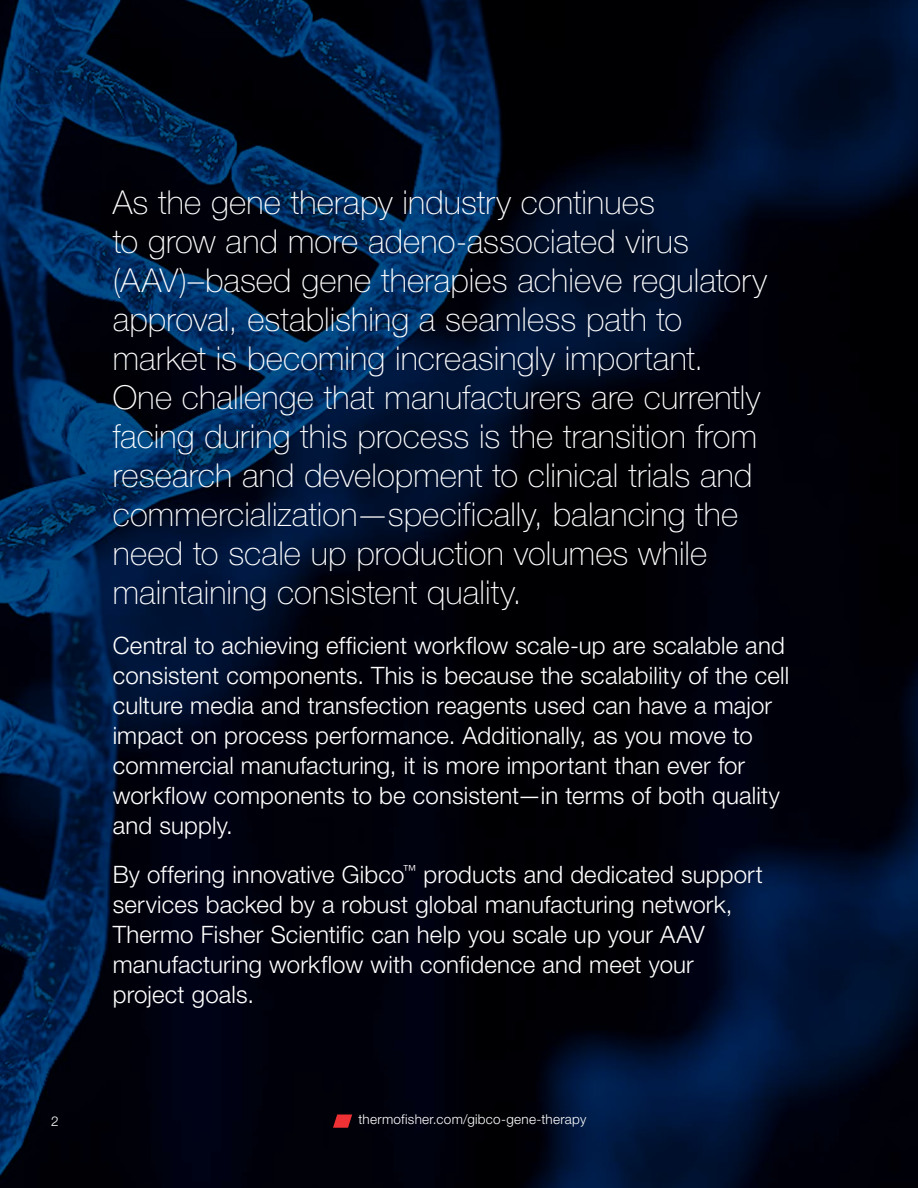
<style>
.page{position:relative;width:918px;height:1188px;background:#fff}
.page>*{position:absolute;margin:0;border:0;box-sizing:border-box;transform-origin:0 0}
.t1{font:100 33px/39px "Helvetica Neue LTW1 G";letter-spacing:.005em;color:#fff}
.t2{font:300 24px/30px "Helvetica Neue LTW1 G";letter-spacing:.005em;color:#fff}
.t3{font:300 13.5px "Helvetica Neue LTW1 G";letter-spacing:.02em;color:#fff}
</style>
<div class="page">
<img style="left:0;top:0;width:918px;height:1188px">
<svg style="left:333px;top:1114px;width:19px;height:14px"></svg>
<p class="t1" style="left:113px;top:183px;width:656px">As the gene therapy industry continues<br>to grow and more adeno-associated virus (AAV)–based gene therapies achieve regulatory approval, establishing a seamless path to market is becoming increasingly important.<br>One challenge that manufacturers are currently facing during this process is the transition from research and development to clinical trials and commercialization—specifically, balancing the need to scale up production volumes while maintaining consistent quality.</p>
<p class="t2" style="left:113px;top:630px;width:678px">Central to achieving efficient workflow scale-up are scalable and consistent components. This is because the scalability of the cell culture media and transfection reagents used can have a major impact on process performance. Additionally, as you move to commercial manufacturing, it is more important than ever for workflow components to be consistent—in terms of both quality and supply.</p>
<p class="t2" style="left:113px;top:859px;width:652px">By offering innovative Gibco<sup>™</sup> products and dedicated support services backed by a robust global manufacturing network, Thermo Fisher Scientific can help you scale up your AAV manufacturing workflow with confidence and meet your project goals.</p>
<p class="t3" style="left:51px;top:1113px;width:9px">2</p>
<p class="t3" style="left:358px;top:1111px;width:229px">thermofisher.com/gibco-gene-therapy</p>
</div>
